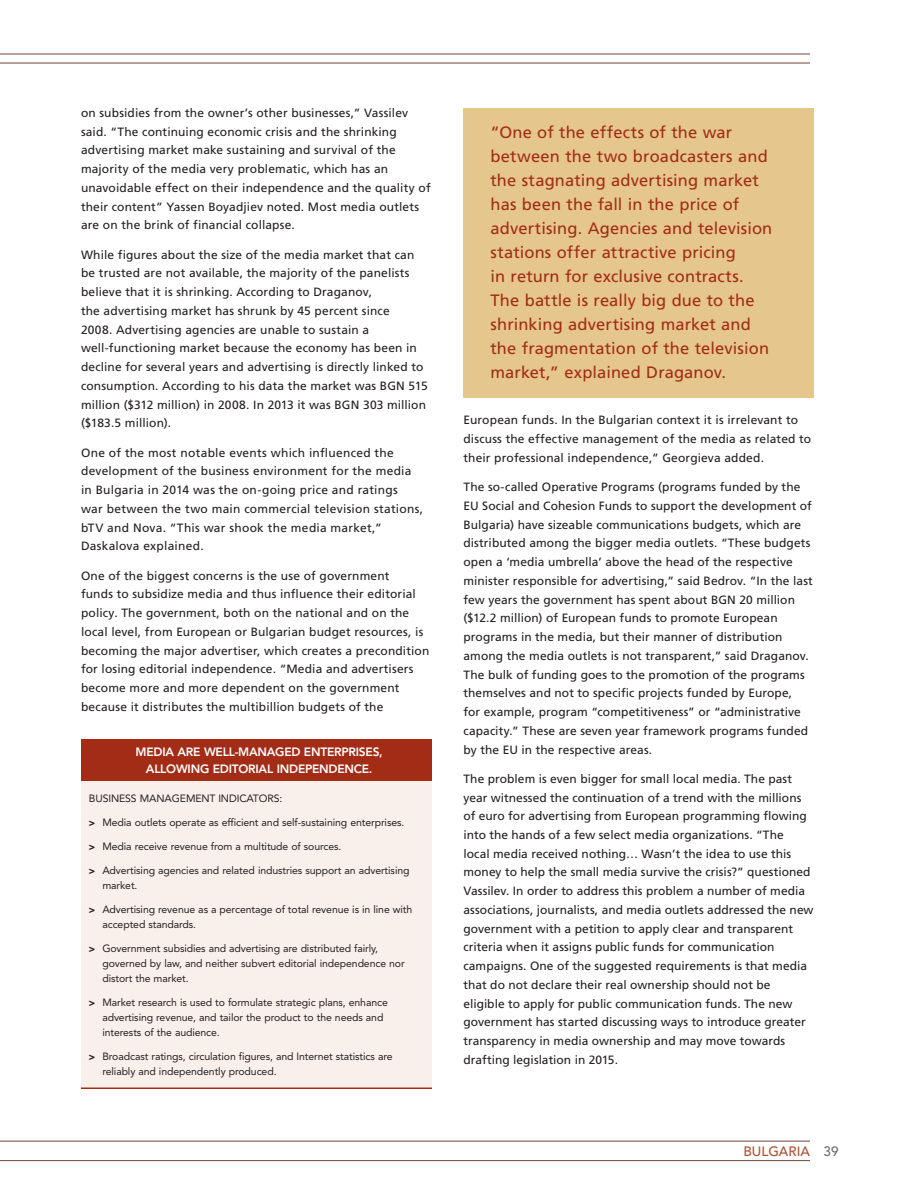
<style>
.page{position:relative;width:918px;height:1188px;background:#fff}
.page>*{position:absolute;margin:0;border:0;box-sizing:border-box;transform-origin:0 0}
.t1{font:16.5px/24px "Frutiger LT Pro";letter-spacing:.01em;color:#a32c16}
.t2{font:500 13.5px "Avenir";color:#a75433}
.t3{font:12px/18.8px "Frutiger LT Pro";letter-spacing:.01em;color:#231f20}
.t4{font:800 12px/16.5px "Avenir";letter-spacing:-.02em;color:#fff;text-align:center}
.t5{font:10.5px/15px "Avenir LT Std";letter-spacing:-.01em;color:#231f20}
.s1{font-family:"Frutiger";font-weight:900}
.s2{color:#6c6d70}
</style>
<div class="page">
<hr style="left:0;top:54px;width:810px;height:1px;background:#724237">
<hr style="left:0;top:63px;width:810px;height:1px;background:#724237">
<hr style="left:0;top:1141px;width:810px;height:1px;background:#724237">
<hr style="left:0;top:1160px;width:810px;height:1px;background:#724237">
<div style="left:81px;top:773px;width:351px;height:315px;background:#f9f0eb"></div>
<div style="left:81px;top:739px;width:351px;height:42px;background:#a32c16"></div>
<hr style="left:81px;top:1088px;width:351px;height:1px;background:#a32c16">
<div style="left:464px;top:108px;width:350px;height:290px;background:#e5c68c"></div>
<p class="t3" style="left:81px;top:104px;width:351px">on subsidies from the owner’s other businesses,” Vassilev said. “The continuing economic crisis and the shrinking advertising market make sustaining and survival of the majority of the media very problematic, which has an unavoidable effect on their independence and the quality of their content” Yassen Boyadjiev noted. Most media outlets are on the brink of financial collapse.</p>
<p class="t3" style="left:81px;top:245px;width:348px">While figures about the size of the media market that can be trusted are not available, the majority of the panelists believe that it is shrinking. According to Draganov,<br>the advertising market has shrunk by 45 percent since<br>2008. Advertising agencies are unable to sustain a well-functioning market because the economy has been in decline for several years and advertising is directly linked to consumption. According to his data the market was BGN 515 million ($312 million) in 2008. In 2013 it was BGN 303 million ($183.5 million).</p>
<p class="t3" style="left:81px;top:443px;width:344px">One of the most notable events which influenced the development of the business environment for the media in Bulgaria in 2014 was the on-going price and ratings<br>war between the two main commercial television stations, bTV and Nova. “This war shook the media market,” Daskalova explained.</p>
<p class="t3" style="left:81px;top:566px;width:350px">One of the biggest concerns is the use of government<br>funds to subsidize media and thus influence their editorial policy. The government, both on the national and on the local level, from European or Bulgarian budget resources, is becoming the major advertiser, which creates a precondition for losing editorial independence. “Media and advertisers become more and more dependent on the government because it distributes the multibillion budgets of the</p>
<p class="t4" style="left:136px;top:744px;width:249px">MEDIA ARE WELL-MANAGED ENTERPRISES,<br>ALLOWING EDITORIAL INDEPENDENCE.</p>
<p class="t5" style="left:89px;top:791px;width:195px">BUSINESS MANAGEMENT INDICATORS:</p>
<p class="t5" style="left:89px;top:815px;width:317px"><span class="s1">&gt;</span> Media outlets operate as efficient and self-sustaining enterprises.</p>
<p class="t5" style="left:89px;top:839px;width:254px"><span class="s1">&gt;</span> Media receive revenue from a multitude of sources.</p>
<p class="t5" style="left:102px;top:863px;width:309px;text-indent:-14px"><span class="s1">&gt;</span> Advertising agencies and related industries support an advertising market.</p>
<p class="t5" style="left:102px;top:902px;width:312px;text-indent:-14px"><span class="s1">&gt;</span> Advertising revenue as a percentage of total revenue is in line with accepted standards.</p>
<p class="t5" style="left:102px;top:941px;width:304px;text-indent:-14px"><span class="s1">&gt;</span> Government subsidies and advertising are distributed fairly, governed by law, and neither subvert editorial independence nor distort the market.</p>
<p class="t5" style="left:102px;top:995px;width:287px;text-indent:-14px"><span class="s1">&gt;</span> Market research is used to formulate strategic plans, enhance advertising revenue, and tailor the product to the needs and interests of the audience.</p>
<p class="t5" style="left:102px;top:1049px;width:292px;text-indent:-14px"><span class="s1">&gt;</span> Broadcast ratings, circulation figures, and Internet statistics are reliably and independently produced.</p>
<p class="t1" style="left:490px;top:121px;width:283px">“One of the effects of the war between the two broadcasters and the stagnating advertising market has been the fall in the price of advertising. Agencies and television stations offer attractive pricing<br>in return for exclusive contracts.<br>The battle is really big due to the shrinking advertising market and the fragmentation of the television market,” explained Draganov.</p>
<p class="t3" style="left:464px;top:411px;width:349px">European funds. In the Bulgarian context it is irrelevant to discuss the effective management of the media as related to their professional independence,” Georgieva added.</p>
<p class="t3" style="left:464px;top:478px;width:351px">The so-called Operative Programs (programs funded by the EU Social and Cohesion Funds to support the development of Bulgaria) have sizeable communications budgets, which are distributed among the bigger media outlets. “These budgets open a ‘media umbrella’ above the head of the respective minister responsible for advertising,” said Bedrov. “In the last few years the government has spent about BGN 20 million ($12.2 million) of European funds to promote European programs in the media, but their manner of distribution among the media outlets is not transparent,” said Draganov.<br>The bulk of funding goes to the promotion of the programs themselves and not to specific projects funded by Europe,<br>for example, program “competitiveness” or “administrative capacity.” These are seven year framework programs funded by the EU in the respective areas.</p>
<p class="t3" style="left:464px;top:769px;width:352px">The problem is even bigger for small local media. The past year witnessed the continuation of a trend with the millions of euro for advertising from European programming flowing into the hands of a few select media organizations. “The<br>local media received nothing… Wasn’t the idea to use this money to help the small media survive the crisis?” questioned Vassilev. In order to address this problem a number of media associations, journalists, and media outlets addressed the new government with a petition to apply clear and transparent criteria when it assigns public funds for communication campaigns. One of the suggested requirements is that media that do not declare their real ownership should not be eligible to apply for public communication funds. The new government has started discussing ways to introduce greater transparency in media ownership and may move towards drafting legislation in 2015.</p>
<p class="t2" style="left:743px;top:1144px;width:97px">BULGARIA <span class="s2">39</span></p>
</div>
